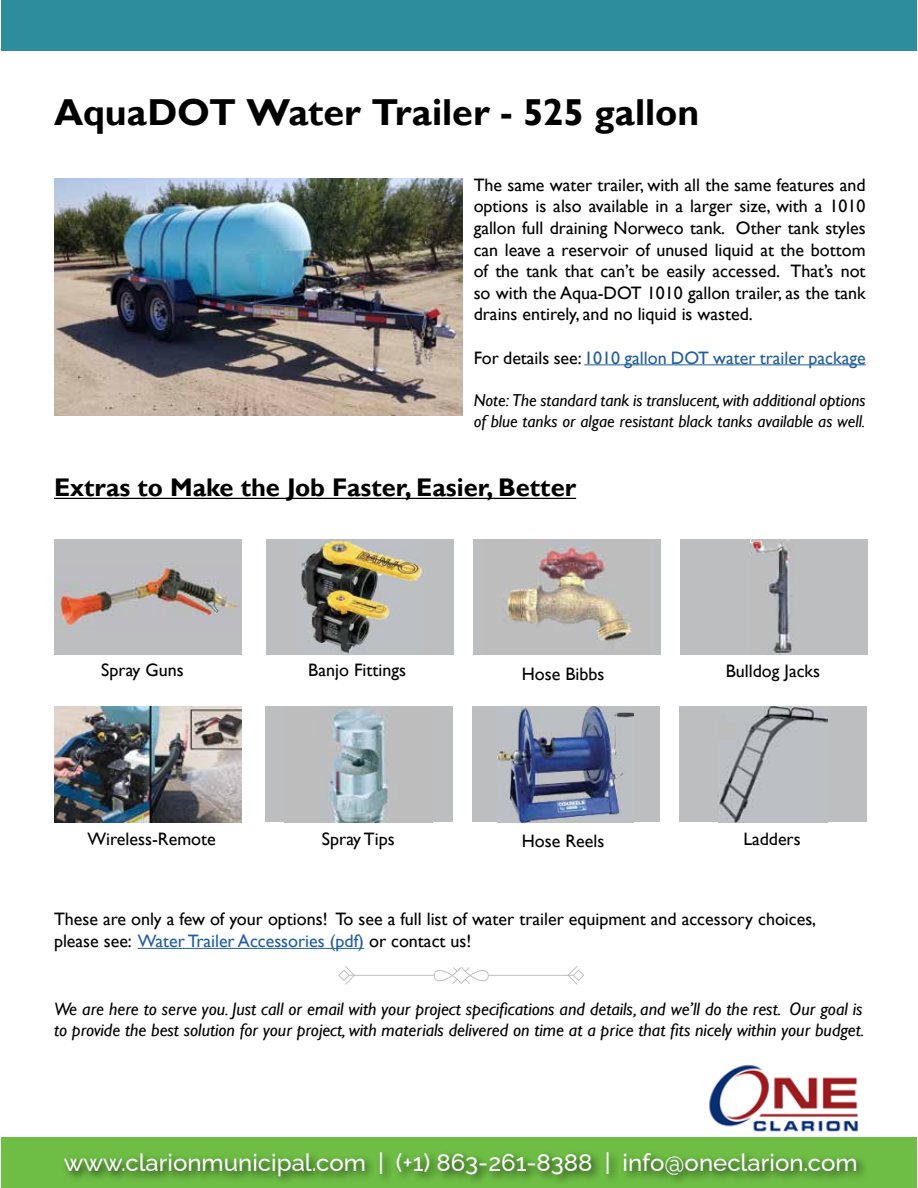
<style>
.page{position:relative;width:918px;height:1188px;background:#fff}
.page>*{position:absolute;margin:0;border:0;box-sizing:border-box;transform-origin:0 0}
.t1{font:700 37.5px "Gill Sans";color:#000}
.t2{font:700 25.5px "Gill Sans";color:#000}
.t3{font:100 24px "Raleway";color:#fff}
.t4{font:18px/21.6px "Gill Sans";color:#000;text-align:justify}
.t5{font:italic 18px/21.6px "Gill Sans";color:#000}
.t6{font:18px "Gill Sans";color:#215e9e}
.t7{font:italic 17.25px/20.7px "Gill Sans";color:#000}
.s1{color:#000}
.s2{color:#215e9e}
</style>
<div class="page">
<img style="left:54px;top:178px;width:409px;height:238px">
<hr style="left:584px;top:364px;width:282px;height:1px;background:#215e9e">
<div style="left:54px;top:539px;width:188px;height:116px;background:#bcbec0"></div>
<img style="left:54px;top:564px;width:188px;height:66px">
<div style="left:266px;top:539px;width:187px;height:116px;background:#bcbec0"></div>
<img style="left:301px;top:539px;width:122px;height:115px">
<div style="left:473px;top:539px;width:187px;height:116px;background:#bcbec0"></div>
<img style="left:503px;top:543px;width:129px;height:99px">
<div style="left:680px;top:539px;width:187px;height:116px;background:#bcbec0"></div>
<img style="left:751px;top:539px;width:42px;height:116px">
<img style="left:54px;top:707px;width:188px;height:115px">
<div style="left:265px;top:707px;width:188px;height:115px;background:#bcbec0"></div>
<img style="left:329px;top:708px;width:59px;height:114px">
<div style="left:472px;top:707px;width:188px;height:115px;background:#bcbec0"></div>
<img style="left:498px;top:707px;width:136px;height:115px">
<div style="left:679px;top:707px;width:188px;height:115px;background:#bcbec0"></div>
<img style="left:719px;top:707px;width:108px;height:115px">
<hr style="left:54px;top:498px;width:522px;height:1px;background:#000">
<hr style="left:138px;top:948px;width:226px;height:1px;background:#215e9e">
<hr style="left:488px;top:975px;width:86px;height:1px;background:#bcbec0">
<svg style="left:568px;top:966px;width:16px;height:19px"></svg>
<hr style="left:349px;top:975px;width:86px;height:1px;background:#bcbec0">
<svg style="left:338px;top:966px;width:17px;height:19px"></svg>
<svg style="left:434px;top:967px;width:55px;height:17px"></svg>
<div style="left:1px;top:1138px;width:915px;height:50px;background:#6ebe45"></div>
<div style="left:61px;top:1149px;width:808px;height:38px;background:#000;opacity:.75"></div>
<img style="left:709px;top:1064px;width:150px;height:68px">
<div style="left:1px;top:0;width:915px;height:50px;background:#2e8d9d"></div>
<h1 class="t1" style="left:54px;top:90px;width:647px">AquaDOT Water Trailer - 525 gallon</h1>
<p class="t4" style="left:474px;top:174px;width:393px">The same water trailer, with all the same features and options is also available in a larger size, with a 1010 gallon full draining Norweco tank. Other tank styles can leave a reservoir of unused liquid at the bottom of the tank that can’t be easily accessed. That’s not so with the Aqua-DOT 1010 gallon trailer, as the tank drains entirely, and no liquid is wasted.</p>
<p class="t6" style="left:474px;top:347px;width:394px"><span class="s1">For details see:</span> 1010 gallon DOT water trailer package</p>
<p class="t7" style="left:474px;top:390px;width:393px">Note: The standard tank is translucent, with additional options of blue tanks or algae resistant black tanks available as well.</p>
<h2 class="t2" style="left:54px;top:473px;width:524px">Extras to Make the Job Faster, Easier, Better</h2>
<p class="t4" style="left:101px;top:660px;width:84px">Spray Guns</p>
<p class="t4" style="left:308px;top:659px;width:99px">Banjo Fittings</p>
<p class="t4" style="left:522px;top:663px;width:84px">Hose Bibbs</p>
<p class="t4" style="left:726px;top:661px;width:96px">Bulldog Jacks</p>
<p class="t4" style="left:88px;top:829px;width:130px">Wireless-Remote</p>
<p class="t4" style="left:322px;top:829px;width:74px">Spray Tips</p>
<p class="t4" style="left:522px;top:830px;width:84px">Hose Reels</p>
<p class="t4" style="left:743px;top:829px;width:59px">Ladders</p>
<p class="t4" style="left:54px;top:909px;width:764px">These are only a few of your options! To see a full list of water trailer equipment and accessory choices, please see: <span class="s2">Water Trailer Accessories (pdf)</span> or contact us!</p>
<p class="t5" style="left:54px;top:998px;width:812px">We are here to serve you. Just call or email with your project specifications and details, and we’ll do the rest. Our goal is to provide the best solution for your project, with materials delivered on time at a price that fits nicely within your budget.</p>
<h3 class="t3" style="left:64px;top:1143px;width:795px">www.clarionmunicipal.com | (+1) 863-261-8388 | info@oneclarion.com</h3>
</div>
